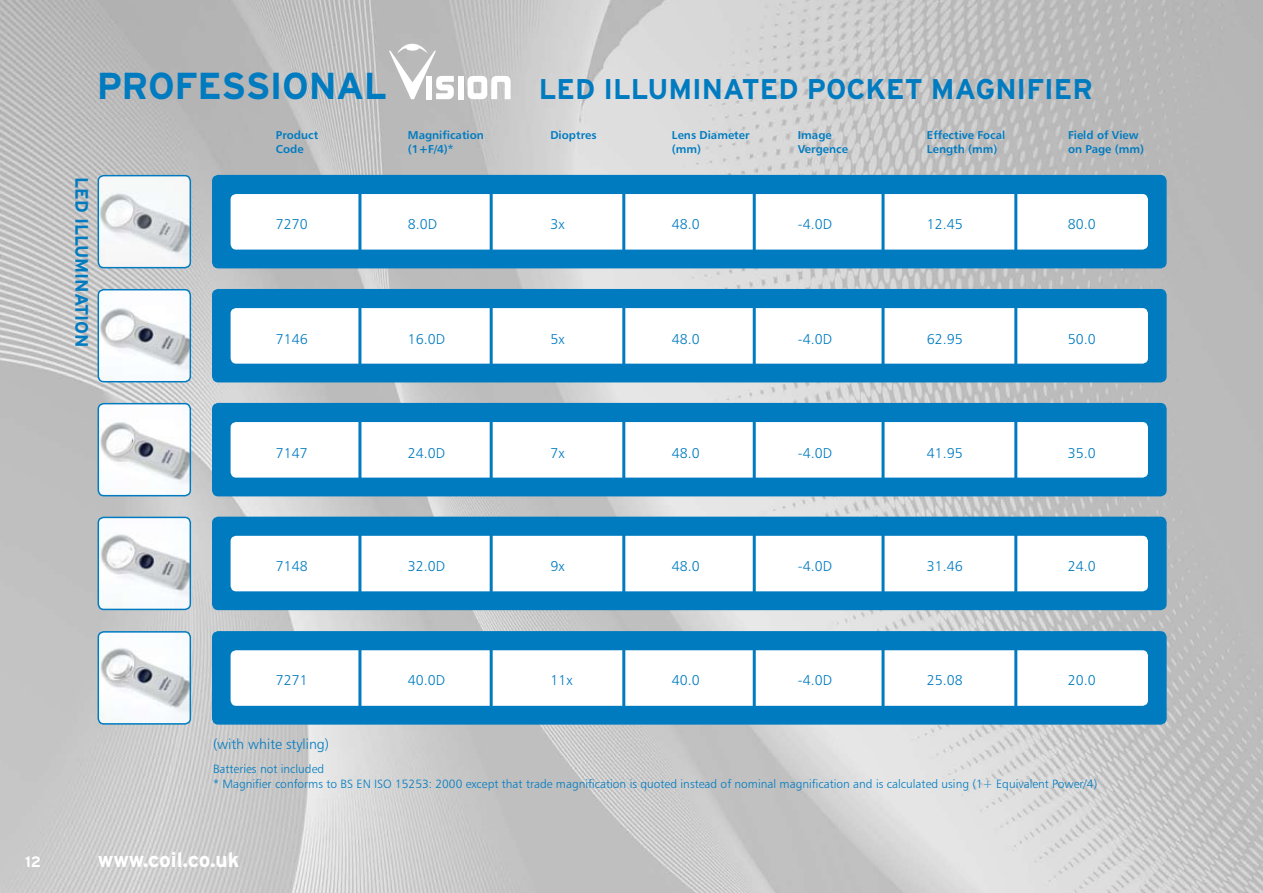
<style>
.page{position:relative;width:1263px;height:893px;background:#fff}
.page>*{position:absolute;margin:0;border:0;box-sizing:border-box;transform-origin:0 0}
.t1{font:700 37.5px "Interstate";letter-spacing:-.015em;color:#007bc0}
.t2{font:700 28.5px "Interstate";color:#007bc0}
.t3{font:700 21px "Interstate";color:#fff}
.t4{font:700 18px "Interstate";letter-spacing:-.01em;color:#007bc0}
.t5{font:700 15px "Interstate";color:#fff}
.t6{font:14.25px "Humanist 777 BT Light B";color:#007bc0}
.t7{font:12px/15px "Humanist 777 BT Light B";color:#007bc0}
.t8{font:11.4px "Humanist 777 BT Bold B";color:#007bc0}
</style>
<div class="page">
<img style="left:0;top:0;width:1263px;height:893px">
<svg style="left:389px;top:44px;width:65px;height:55px"></svg>
<div style="left:458px;top:76px;width:5px;height:23px;background:#fff"></div>
<svg style="left:468px;top:76px;width:43px;height:23px"></svg>
<div style="left:406px;top:45px;width:13px;height:6px;background:#fff;border-radius:50%"></div>
<img style="left:98px;top:404px;width:92px;height:92px">
<div style="left:98px;top:403px;width:93px;height:93px;border:2px solid #007bc0;border-radius:6px"></div>
<div style="left:213px;top:404px;width:953px;height:92px;background:#007bc0;border-radius:6px"></div>
<div style="left:212px;top:403px;width:954px;height:93px;border:2px solid #007bc0;border-radius:6px"></div>
<div style="left:231px;top:422px;width:917px;height:56px;background:#fff;border-radius:6px"></div>
<img style="left:98px;top:176px;width:92px;height:92px">
<div style="left:98px;top:175px;width:93px;height:93px;border:2px solid #007bc0;border-radius:6px"></div>
<div style="left:213px;top:176px;width:953px;height:92px;background:#007bc0;border-radius:6px"></div>
<div style="left:212px;top:175px;width:954px;height:93px;border:2px solid #007bc0;border-radius:6px"></div>
<div style="left:231px;top:194px;width:917px;height:56px;background:#fff;border-radius:6px"></div>
<img style="left:98px;top:290px;width:92px;height:92px">
<div style="left:98px;top:289px;width:93px;height:93px;border:2px solid #007bc0;border-radius:6px"></div>
<div style="left:213px;top:290px;width:953px;height:92px;background:#007bc0;border-radius:6px"></div>
<div style="left:212px;top:289px;width:954px;height:93px;border:2px solid #007bc0;border-radius:6px"></div>
<div style="left:231px;top:308px;width:917px;height:56px;background:#fff;border-radius:6px"></div>
<img style="left:98px;top:517px;width:92px;height:92px">
<div style="left:98px;top:517px;width:93px;height:93px;border:2px solid #007bc0;border-radius:6px"></div>
<div style="left:213px;top:517px;width:953px;height:92px;background:#007bc0;border-radius:6px"></div>
<div style="left:212px;top:517px;width:954px;height:93px;border:2px solid #007bc0;border-radius:6px"></div>
<div style="left:231px;top:536px;width:917px;height:55px;background:#fff;border-radius:6px"></div>
<img style="left:98px;top:632px;width:92px;height:92px">
<div style="left:98px;top:631px;width:93px;height:94px;border:2px solid #007bc0;border-radius:6px"></div>
<div style="left:213px;top:632px;width:953px;height:92px;background:#007bc0;border-radius:6px"></div>
<div style="left:212px;top:631px;width:954px;height:94px;border:2px solid #007bc0;border-radius:6px"></div>
<div style="left:231px;top:650px;width:917px;height:56px;background:#fff;border-radius:6px"></div>
<hr style="left:358px;top:183px;width:3px;height:78px;background:#007bc0">
<hr style="left:490px;top:183px;width:3px;height:78px;background:#007bc0">
<hr style="left:622px;top:183px;width:3px;height:78px;background:#007bc0">
<hr style="left:753px;top:183px;width:3px;height:78px;background:#007bc0">
<hr style="left:881px;top:183px;width:3px;height:78px;background:#007bc0">
<hr style="left:1014px;top:183px;width:3px;height:78px;background:#007bc0">
<hr style="left:358px;top:296px;width:3px;height:78px;background:#007bc0">
<hr style="left:490px;top:296px;width:3px;height:78px;background:#007bc0">
<hr style="left:622px;top:296px;width:3px;height:78px;background:#007bc0">
<hr style="left:753px;top:296px;width:3px;height:78px;background:#007bc0">
<hr style="left:881px;top:296px;width:3px;height:78px;background:#007bc0">
<hr style="left:1014px;top:296px;width:3px;height:78px;background:#007bc0">
<hr style="left:358px;top:410px;width:3px;height:78px;background:#007bc0">
<hr style="left:490px;top:410px;width:3px;height:78px;background:#007bc0">
<hr style="left:622px;top:410px;width:3px;height:78px;background:#007bc0">
<hr style="left:753px;top:410px;width:3px;height:78px;background:#007bc0">
<hr style="left:881px;top:410px;width:3px;height:78px;background:#007bc0">
<hr style="left:1014px;top:410px;width:3px;height:78px;background:#007bc0">
<hr style="left:358px;top:521px;width:3px;height:78px;background:#007bc0">
<hr style="left:490px;top:521px;width:3px;height:78px;background:#007bc0">
<hr style="left:622px;top:521px;width:3px;height:78px;background:#007bc0">
<hr style="left:753px;top:521px;width:3px;height:78px;background:#007bc0">
<hr style="left:881px;top:521px;width:3px;height:78px;background:#007bc0">
<hr style="left:1014px;top:521px;width:3px;height:78px;background:#007bc0">
<hr style="left:358px;top:639px;width:3px;height:78px;background:#007bc0">
<hr style="left:490px;top:639px;width:3px;height:78px;background:#007bc0">
<hr style="left:622px;top:639px;width:3px;height:78px;background:#007bc0">
<hr style="left:753px;top:639px;width:3px;height:78px;background:#007bc0">
<hr style="left:881px;top:639px;width:3px;height:78px;background:#007bc0">
<hr style="left:1014px;top:639px;width:3px;height:78px;background:#007bc0">
<p class="t4" style="left:92px;top:177px;width:172px;rotate:90deg">LED ILLUMINATION</p>
<h1 class="t1" style="left:97px;top:65px;width:292px">PROFESSIONAL</h1>
<h2 class="t2" style="left:539px;top:73px;width:555px">LED ILLUMINATED POCKET MAGNIFIER</h2>
<p class="t8" style="left:276px;top:128px;width:44px">Product</p>
<p class="t8" style="left:408px;top:128px;width:78px">Magnification</p>
<p class="t8" style="left:550px;top:128px;width:48px">Dioptres</p>
<p class="t8" style="left:672px;top:128px;width:79px">Lens Diameter</p>
<p class="t8" style="left:798px;top:128px;width:35px">Image</p>
<p class="t8" style="left:927px;top:128px;width:80px">Effective Focal</p>
<p class="t8" style="left:1068px;top:128px;width:72px">Field of View</p>
<p class="t8" style="left:276px;top:142px;width:29px">Code</p>
<p class="t8" style="left:408px;top:142px;width:47px">(1+F/4)*</p>
<p class="t8" style="left:672px;top:142px;width:31px">(mm)</p>
<p class="t8" style="left:798px;top:142px;width:52px">Vergence</p>
<p class="t8" style="left:927px;top:142px;width:72px">Length (mm)</p>
<p class="t8" style="left:1068px;top:142px;width:78px">on Page (mm)</p>
<p class="t6" style="left:276px;top:215px;width:33px">7270</p>
<p class="t6" style="left:408px;top:215px;width:31px">8.0D</p>
<p class="t6" style="left:550px;top:215px;width:15px">3x</p>
<p class="t6" style="left:672px;top:215px;width:29px">48.0</p>
<p class="t6" style="left:798px;top:215px;width:36px">-4.0D</p>
<p class="t6" style="left:927px;top:215px;width:37px">12.45</p>
<p class="t6" style="left:1068px;top:215px;width:29px">80.0</p>
<p class="t6" style="left:276px;top:330px;width:33px">7146</p>
<p class="t6" style="left:408px;top:330px;width:39px">16.0D</p>
<p class="t6" style="left:550px;top:330px;width:15px">5x</p>
<p class="t6" style="left:672px;top:330px;width:29px">48.0</p>
<p class="t6" style="left:798px;top:330px;width:36px">-4.0D</p>
<p class="t6" style="left:927px;top:330px;width:37px">62.95</p>
<p class="t6" style="left:1068px;top:330px;width:29px">50.0</p>
<p class="t6" style="left:276px;top:444px;width:33px">7147</p>
<p class="t6" style="left:408px;top:444px;width:39px">24.0D</p>
<p class="t6" style="left:550px;top:444px;width:15px">7x</p>
<p class="t6" style="left:672px;top:444px;width:29px">48.0</p>
<p class="t6" style="left:798px;top:444px;width:36px">-4.0D</p>
<p class="t6" style="left:927px;top:444px;width:37px">41.95</p>
<p class="t6" style="left:1068px;top:444px;width:29px">35.0</p>
<p class="t6" style="left:276px;top:557px;width:33px">7148</p>
<p class="t6" style="left:408px;top:557px;width:39px">32.0D</p>
<p class="t6" style="left:550px;top:557px;width:15px">9x</p>
<p class="t6" style="left:672px;top:557px;width:29px">48.0</p>
<p class="t6" style="left:798px;top:557px;width:36px">-4.0D</p>
<p class="t6" style="left:927px;top:557px;width:37px">31.46</p>
<p class="t6" style="left:1068px;top:557px;width:29px">24.0</p>
<p class="t6" style="left:276px;top:671px;width:33px">7271</p>
<p class="t6" style="left:408px;top:671px;width:39px">40.0D</p>
<p class="t6" style="left:550px;top:671px;width:23px">11x</p>
<p class="t6" style="left:672px;top:671px;width:29px">40.0</p>
<p class="t6" style="left:798px;top:671px;width:36px">-4.0D</p>
<p class="t6" style="left:927px;top:671px;width:37px">25.08</p>
<p class="t6" style="left:1068px;top:671px;width:29px">20.0</p>
<p class="t6" style="left:213px;top:735px;width:118px">(with white styling)</p>
<p class="t7" style="left:213px;top:761px;width:886px">Batteries not included<br>* Magnifier conforms to BS EN ISO 15253: 2000 except that trade magnification is quoted instead of nominal magnification and is calculated using (1+ Equivalent Power/4)</p>
<p class="t5" style="left:25px;top:853px;width:18px">12</p>
<h3 class="t3" style="left:98px;top:848px;width:143px">www.coil.co.uk</h3>
</div>
